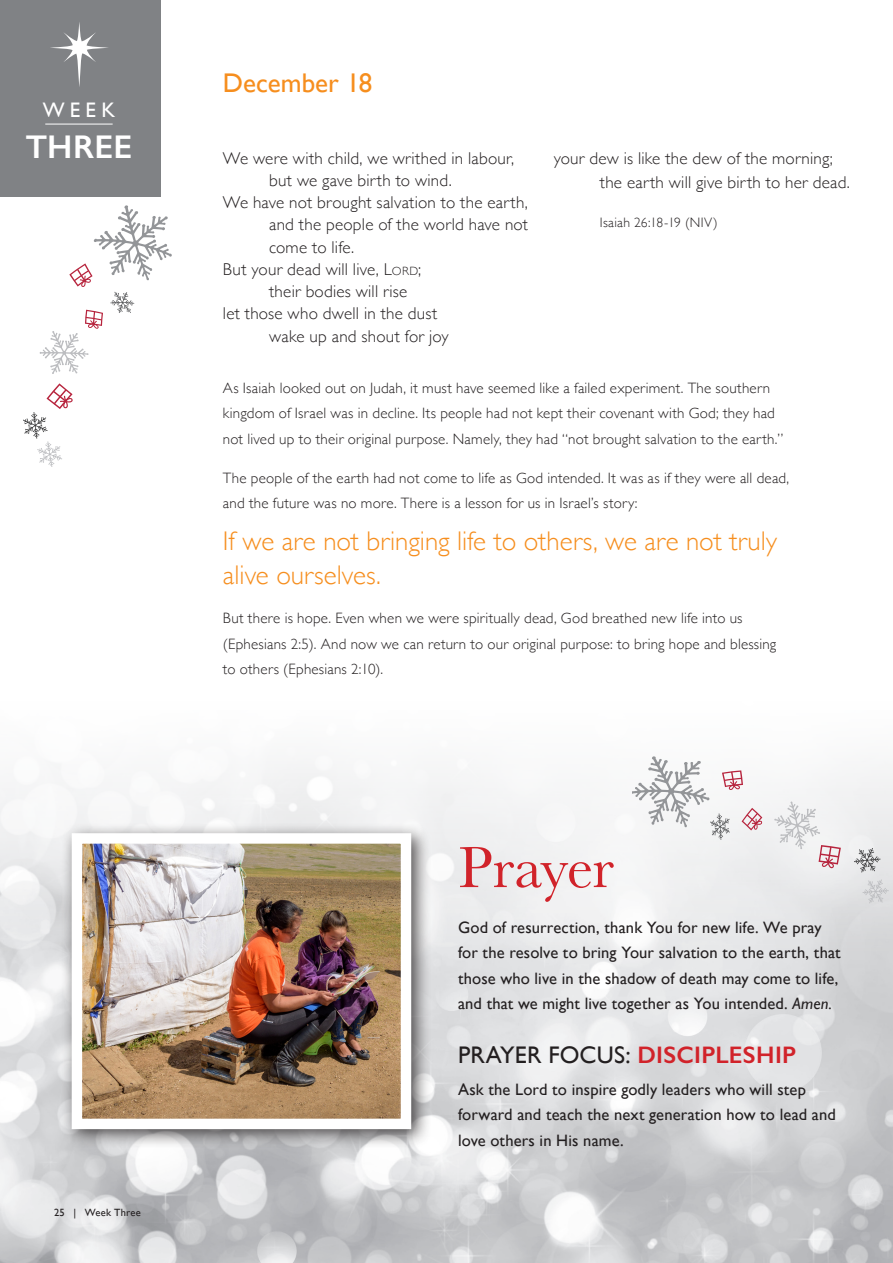
<style>
.page{position:relative;width:893px;height:1263px;background:#fff}
.page>*{position:absolute;margin:0;border:0;box-sizing:border-box;transform-origin:0 0}
.t1{font:60px "Baskerville";letter-spacing:-.02em;color:#d1232a}
.t2{font:600 33px "Gill Sans";letter-spacing:.005em;color:#fff}
.t3{font:300 27px/34.5px "Gill Sans";color:#f68e1e}
.t4{font:27px "Gill Sans";color:#f68e1e}
.t5{font:24px "Gill Sans";letter-spacing:.01em;color:#231f20}
.t6{font:21px "Gill Sans";color:#fff}
.t7{font:300 17.1px/24px "Gill Sans";letter-spacing:.015em;color:#231f20}
.t8{font:16.5px/25.5px "Gill Sans";letter-spacing:.005em;color:#231f20}
.t9{font:300 15px/25.5px "Gill Sans";letter-spacing:.015em;color:#231f20}
.t10{font:300 13.65px "Gill Sans";letter-spacing:.025em;color:#231f20}
.t11{font:10.5px "Gill Sans";letter-spacing:.025em;color:#231f20}
.s1{font-size:12px}
.s2{font-style:italic}
.s3{font-weight:600;color:#d1232a}
</style>
<div class="page">
<img style="left:0;top:761px;width:893px;height:502px">
<div style="left:61px;top:823px;width:370px;height:326px;background:#231f20;opacity:.75"></div>
<img style="left:83px;top:844px;width:317px;height:274px">
<div style="left:72px;top:833px;width:339px;height:296px;border:10px solid #fff"></div>
<div style="left:0;top:0;width:161px;height:197px;background:#808285"></div>
<hr style="left:45px;top:124px;width:68px;height:1px;background:#fff">
<svg style="left:50px;top:22px;width:58px;height:65px"></svg>
<svg style="left:632px;top:756px;width:130px;height:84px"></svg>
<svg style="left:774px;top:801px;width:67px;height:67px"></svg>
<svg style="left:854px;top:848px;width:26px;height:24px"></svg>
<svg style="left:862px;top:879px;width:27px;height:24px"></svg>
<svg style="left:40px;top:205px;width:132px;height:169px"></svg>
<svg style="left:23px;top:383px;width:50px;height:84px"></svg>
<h3 class="t6" style="left:43px;top:98px;width:74px">WEEK</h3>
<h2 class="t2" style="left:26px;top:127px;width:108px">THREE</h2>
<p class="t11" style="left:54px;top:1206px;width:88px">25 | Week Three</p>
<h3 class="t4" style="left:223px;top:67px;width:151px">December 18</h3>
<p class="t7" style="left:223px;top:146px;width:293px">We were with child, we writhed in labour,</p>
<p class="t7" style="left:269px;top:168px;width:184px">but we gave birth to wind.</p>
<p class="t7" style="left:223px;top:191px;width:307px">We have not brought salvation to the earth,</p>
<p class="t7" style="left:269px;top:213px;width:261px">and the people of the world have not</p>
<p class="t7" style="left:269px;top:235px;width:87px">come to life.</p>
<p class="t7" style="left:223px;top:257px;width:200px">But your dead will live, L<span class="s1">ord</span>;</p>
<p class="t7" style="left:269px;top:279px;width:140px">their bodies will rise</p>
<p class="t7" style="left:223px;top:302px;width:216px">let those who dwell in the dust</p>
<p class="t7" style="left:269px;top:324px;width:181px">wake up and shout for joy</p>
<p class="t7" style="left:600px;top:146px;width:252px;text-indent:-46px">your dew is like the dew of the morning; the earth will give birth to her dead.</p>
<p class="t10" style="left:600px;top:215px;width:119px">Isaiah 26:18-19 (NIV)</p>
<p class="t9" style="left:223px;top:375px;width:562px">As Isaiah looked out on Judah, it must have seemed like a failed experiment. The southern kingdom of Israel was in decline. Its people had not kept their covenant with God; they had not lived up to their original purpose. Namely, they had “not brought salvation to the earth.”</p>
<p class="t9" style="left:223px;top:465px;width:568px">The people of the earth had not come to life as God intended. It was as if they were all dead, and the future was no more. There is a lesson for us in Israel’s story:</p>
<h3 class="t3" style="left:223px;top:523px;width:556px">If we are not bringing life to others, we are not truly alive ourselves.</h3>
<p class="t9" style="left:223px;top:605px;width:555px">But there is hope. Even when we were spiritually dead, God breathed new life into us (Ephesians 2:5). And now we can return to our original purpose: to bring hope and blessing to others (Ephesians 2:10).</p>
<h1 class="t1" style="left:458px;top:833px;width:157px">Prayer</h1>
<p class="t8" style="left:458px;top:914px;width:384px">God of resurrection, thank You for new life. We pray for the resolve to bring Your salvation to the earth, that those who live in the shadow of death may come to life, and that we might live together as You intended. <span class="s2">Amen.</span></p>
<h3 class="t5" style="left:458px;top:1040px;width:340px">PRAYER FOCUS: <span class="s3">DISCIPLESHIP</span></h3>
<p class="t8" style="left:458px;top:1076px;width:379px">Ask the Lord to inspire godly leaders who will step forward and teach the next generation how to lead and love others in His name.</p>
</div>
